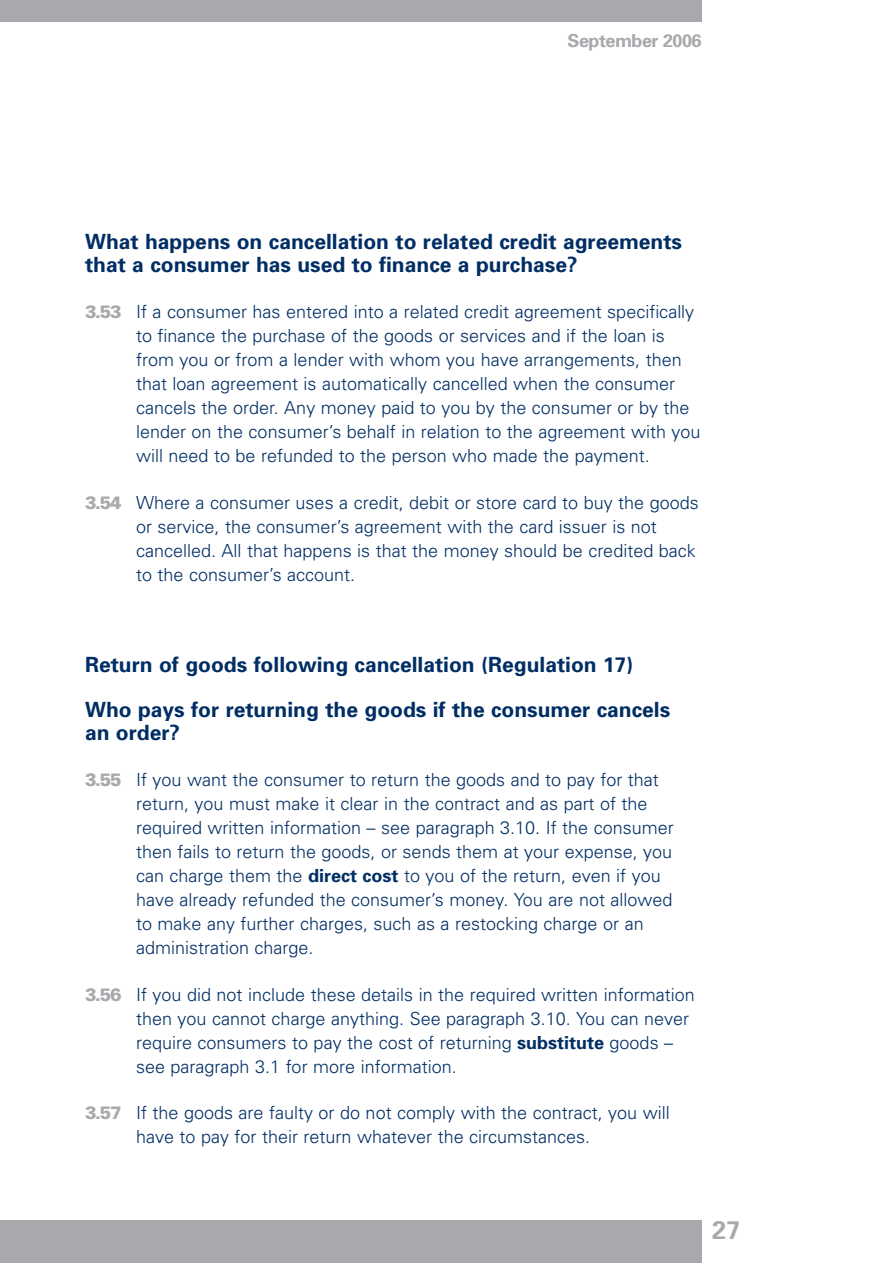
<style>
.page{position:relative;width:893px;height:1263px;background:#fff}
.page>*{position:absolute;margin:0;border:0;box-sizing:border-box;transform-origin:0 0}
.t1{font:700 25.5px "Univers";color:#a8a9ad}
.t2{font:700 21px/22.5px "Univers";color:#002e64}
.t3{font:300 18px/24px "Univers";color:#002e64}
.t4{font:700 18px "Univers";letter-spacing:-.03em;color:#a8a9ad}
.s1{font-weight:900;color:#a8a9ad}
.s2{font-weight:700}
</style>
<div class="page">
<div style="left:0;top:1220px;width:702px;height:43px;background:#a8a9ad"></div>
<div style="left:0;top:0;width:702px;height:21px;background:#a8a9ad"></div>
<p class="t4" style="left:568px;top:34px;width:136px">September 2006</p>
<p class="t2" style="left:85px;top:232px;width:598px">What happens on cancellation to related credit agreements that a consumer has used to finance a purchase?</p>
<p class="t3" style="left:136px;top:301px;width:566px;text-indent:-51px"><span class="s1">3.53</span> If a consumer has entered into a related credit agreement specifically to finance the purchase of the goods or services and if the loan is from you or from a lender with whom you have arrangements, then that loan agreement is automatically cancelled when the consumer cancels the order. Any money paid to you by the consumer or by the lender on the consumer’s behalf in relation to the agreement with you will need to be refunded to the person who made the payment.</p>
<p class="t3" style="left:136px;top:492px;width:564px;text-indent:-51px"><span class="s1">3.54</span> Where a consumer uses a credit, debit or store card to buy the goods or service, the consumer’s agreement with the card issuer is not cancelled. All that happens is that the money should be credited back to the consumer’s account.</p>
<p class="t2" style="left:85px;top:644px;width:587px;line-height:45px">Return of goods following cancellation (Regulation 17)<br>Who pays for returning the goods if the consumer cancels</p>
<p class="t2" style="left:85px;top:723px;width:97px">an order?</p>
<p class="t3" style="left:136px;top:769px;width:539px;text-indent:-51px"><span class="s1">3.55</span> If you want the consumer to return the goods and to pay for that return, you must make it clear in the contract and as part of the required written information – see paragraph 3.10. If the consumer then fails to return the goods, or sends them at your expense, you can charge them the <span class="s2">direct cost</span> to you of the return, even if you have already refunded the consumer’s money. You are not allowed to make any further charges, such as a restocking charge or an administration charge.</p>
<p class="t3" style="left:136px;top:984px;width:560px;text-indent:-51px"><span class="s1">3.56</span> If you did not include these details in the required written information then you cannot charge anything. See paragraph 3.10. You can never require consumers to pay the cost of returning <span class="s2">substitute</span> goods – see paragraph 3.1 for more information.</p>
<p class="t3" style="left:136px;top:1102px;width:535px;text-indent:-51px"><span class="s1">3.57</span> If the goods are faulty or do not comply with the contract, you will have to pay for their return whatever the circumstances.</p>
<h1 class="t1" style="left:712px;top:1220px;width:30px">27</h1>
</div>
